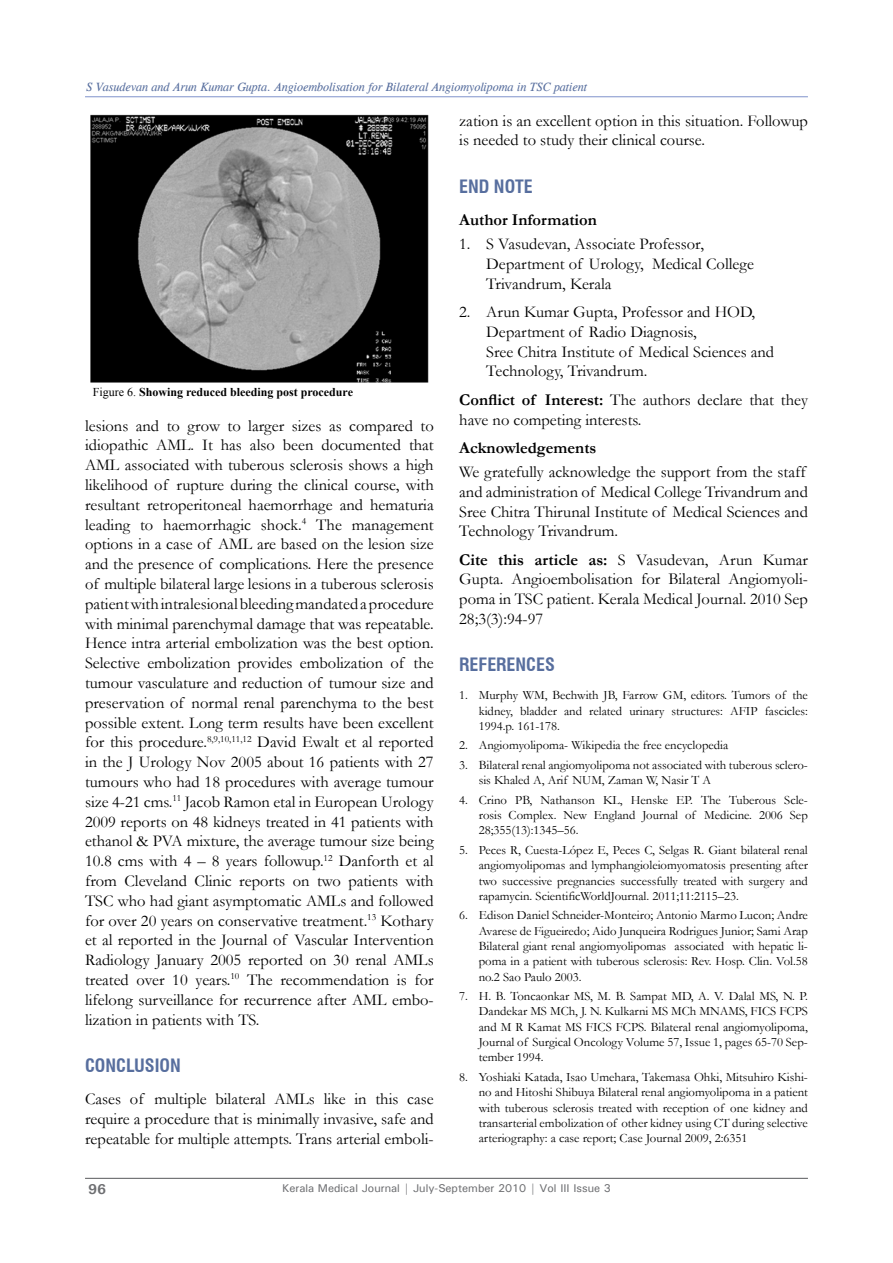
<style>
.page{position:relative;width:893px;height:1263px;background:#fff}
.page>*{position:absolute;margin:0;border:0;box-sizing:border-box;transform-origin:0 0}
.Head_1{font:700 condensed 18px "Swiss 721 BT";color:#576e9e}
.Para_1{font:16.5px/19.8px "Garamond";color:#000}
.Para_1-2{font:700 16.5px "Garamond";color:#000}
.t1{font:700 14.25px "Univers";color:#6d6e71}
.t2{font:12.75px/15.3px "Garamond";color:#000;text-align:justify}
.t3{font:italic 12px "CG Times";color:#576e9e}
.Para_1-3{font:700 12px "Times New Roman";color:#000}
.t4{font:500 11.25px "Univers";color:#6d6e71}
.s1{font-weight:400}
.s2{font-weight:700}
</style>
<div class="page">
<hr style="left:85px;top:1178px;width:723px;height:1px;background:#58595b">
<hr style="left:85px;top:96px;width:723px;height:1px;background:#8d9fd1">
<img style="left:90px;top:115px;width:339px;height:268px">
<p class="t3" style="left:86px;top:80px;width:503px">S Vasudevan and Arun Kumar Gupta. Angioembolisation for Bilateral Angiomyolipoma in TSC patient</p>
<p class="Para_1-3" style="left:93px;top:384px;width:262px"><span class="s1">Figure 6.</span> Showing reduced bleeding post procedure</p>
<p class="Para_1" style="left:85px;top:415px;width:350px;text-align:justify">lesions and to grow to larger sizes as compared to idiopathic AML. It has also been documented that AML associated with tuberous sclerosis shows a high likelihood of rupture during the clinical course, with resultant retroperitoneal haemorrhage and hematuria leading to haemorrhagic shock.<sup>4</sup> The management options in a case of AML are based on the lesion size and the presence of complications. Here the presence of multiple bilateral large lesions in a tuberous sclerosis patient with intralesional bleeding mandated a procedure with minimal parenchymal damage that was repeatable.<br>Hence intra arterial embolization was the best option.<br>Selective embolization provides embolization of the tumour vasculature and reduction of tumour size and preservation of normal renal parenchyma to the best possible extent. Long term results have been excellent for this procedure.<sup>8,9,10,11,12</sup> David Ewalt et al reported in the J Urology Nov 2005 about 16 patients with 27 tumours who had 18 procedures with average tumour size 4-21 cms.<sup>11</sup> Jacob Ramon etal in European Urology 2009 reports on 48 kidneys treated in 41 patients with ethanol &amp; PVA mixture, the average tumour size being 10.8 cms with 4 – 8 years followup.<sup>12</sup> Danforth et al from Cleveland Clinic reports on two patients with TSC who had giant asymptomatic AMLs and followed for over 20 years on conservative treatment.<sup>13</sup> Kothary et al reported in the Journal of Vascular Intervention Radiology January 2005 reported on 30 renal AMLs treated over 10 years.<sup>10</sup> The recommendation is for lifelong surveillance for recurrence after AML embo&shy;lization in patients with TS.</p>
<p class="Head_1" style="left:85px;top:1054px;width:97px">CONCLUSION</p>
<p class="Para_1" style="left:85px;top:1089px;width:350px;text-align:justify">Cases of multiple bilateral AMLs like in this case require a procedure that is minimally invasive, safe and repeatable for multiple attempts. Trans arterial emboli-</p>
<p class="Para_1" style="left:459px;top:110px;width:350px">zation is an excellent option in this situation. Followup is needed to study their clinical course.</p>
<p class="Head_1" style="left:459px;top:175px;width:75px">END NOTE</p>
<p class="Para_1-2" style="left:459px;top:209px;width:139px">Author Information</p>
<p class="Para_1" style="left:486px;top:234px;width:269px;text-indent:-27px">1. S Vasudevan, Associate Professor,<br>Department of Urology, Medical College<br>Trivandrum, Kerala</p>
<p class="Para_1" style="left:486px;top:302px;width:289px;text-indent:-27px">2. Arun Kumar Gupta, Professor and HOD, Department of Radio Diagnosis,<br>Sree Chitra Institute of Medical Sciences and Technology, Trivandrum.</p>
<p class="Para_1" style="left:459px;top:389px;width:350px"><span class="s2">Conflict of Interest:</span> The authors declare that they have no competing interests.</p>
<p class="Para_1-2" style="left:459px;top:436px;width:139px">Acknowledgements</p>
<p class="Para_1" style="left:459px;top:461px;width:350px">We gratefully acknowledge the support from the staff and administration of Medical College Trivandrum and Sree Chitra Thirunal Institute of Medical Sciences and Technology Trivandrum.</p>
<p class="Para_1" style="left:459px;top:549px;width:350px;text-align:justify"><span class="s2">Cite this article as:</span> S Vasudevan, Arun Kumar Gupta. Angioembolisation for Bilateral Angiomyoli&shy;poma in TSC patient. Kerala Medical Journal. 2010 Sep 28;3(3):94-97</p>
<p class="Head_1" style="left:459px;top:654px;width:97px">REFERENCES</p>
<p class="t2" style="left:479px;top:687px;width:331px;text-indent:-20px">1. Murphy WM, Bechwith JB, Farrow GM, editors. Tumors of the kidney, bladder and related urinary structures: AFIP fascicles:<br>1994.p. 161-178.</p>
<p class="t2" style="left:459px;top:737px;width:271px">2. Angiomyolipoma- Wikipedia the free encyclopedia</p>
<p class="t2" style="left:479px;top:757px;width:331px;text-indent:-20px">3. Bilateral renal angiomyolipoma not associated with tuberous sclero&shy;sis Khaled A, Arif NUM, Zaman W, Nasir T A</p>
<p class="t2" style="left:479px;top:792px;width:331px;text-indent:-20px">4. Crino PB, Nathanson KL, Henske EP. The Tuberous Scle&shy;rosis Complex. New England Journal of Medicine. 2006 Sep 28;355(13):1345–56.</p>
<p class="t2" style="left:479px;top:842px;width:331px;text-indent:-20px">5. Peces R, Cuesta-López E, Peces C, Selgas R. Giant bilateral renal angiomyolipomas and lymphangioleiomyomatosis presenting after two successive pregnancies successfully treated with surgery and rapamycin. ScientificWorldJournal. 2011;11:2115–23.</p>
<p class="t2" style="left:479px;top:907px;width:331px;text-indent:-20px">6. Edison Daniel Schneider-Monteiro; Antonio Marmo Lucon; Andre Avarese de Figueiredo; Aido Junqueira Rodrigues Junior; Sami Arap Bilateral giant renal angiomyolipomas associated with hepatic li&shy;poma in a patient with tuberous sclerosis: Rev. Hosp. Clin. Vol.58 no.2 Sao Paulo 2003.</p>
<p class="t2" style="left:479px;top:988px;width:331px;text-indent:-20px">7. H. B. Toncaonkar MS, M. B. Sampat MD, A. V. Dalal MS, N. P.<br>Dandekar MS MCh, J. N. Kulkarni MS MCh MNAMS, FICS FCPS and M R Kamat MS FICS FCPS. Bilateral renal angiomyolipoma, Journal of Surgical Oncology Volume 57, Issue 1, pages 65-70 Sep&shy;tember 1994.</p>
<p class="t2" style="left:479px;top:1069px;width:331px;text-indent:-20px">8. Yoshiaki Katada, Isao Umehara, Takemasa Ohki, Mitsuhiro Kishi&shy;no and Hitoshi Shibuya Bilateral renal angiomyolipoma in a patient with tuberous sclerosis treated with reception of one kidney and transarterial embolization of other kidney using CT during selective arteriography: a case report; Case Journal 2009, 2:6351</p>
<p class="t1" style="left:88px;top:1180px;width:19px">96</p>
<p class="t4" style="left:282px;top:1181px;width:330px">Kerala Medical Journal | July-September 2010 | Vol III Issue 3</p>
</div>
